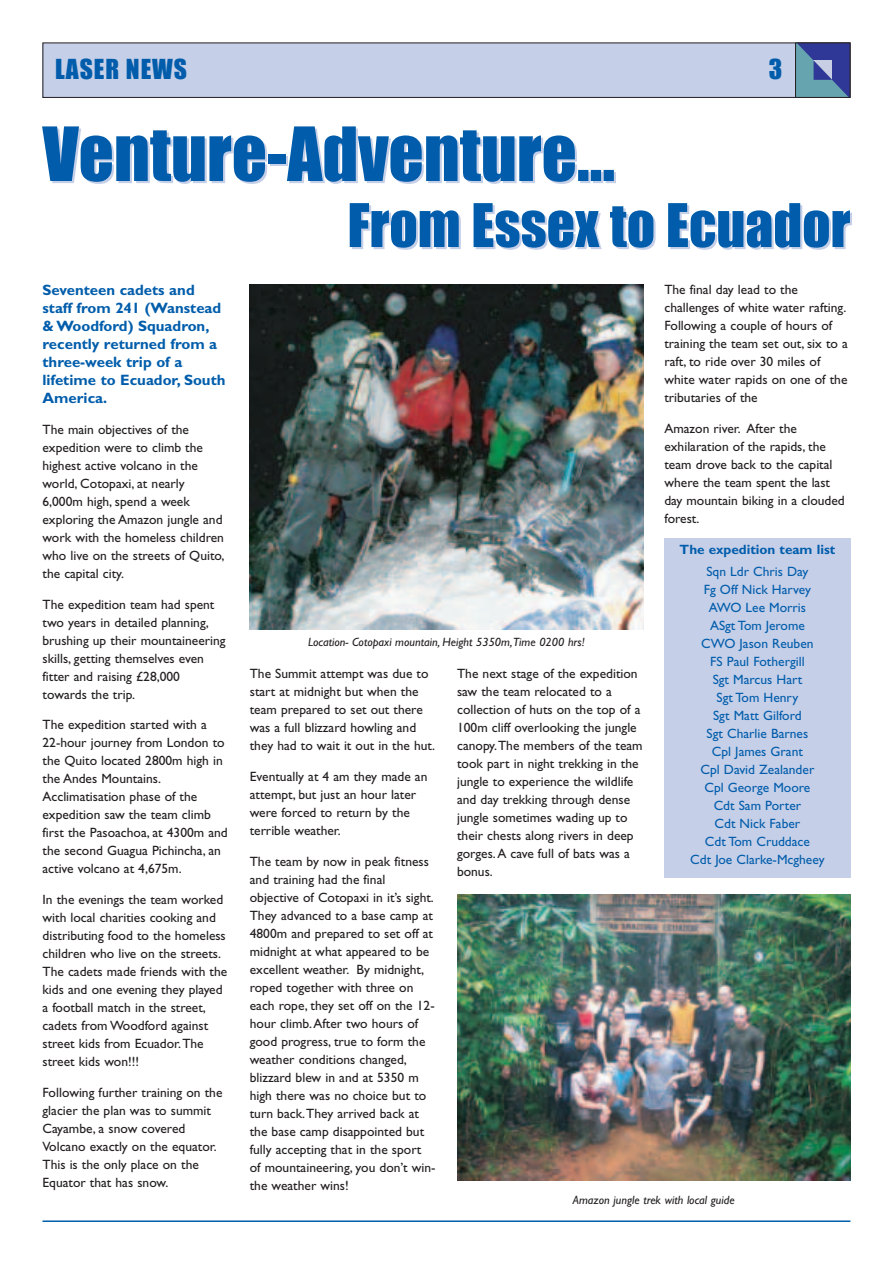
<style>
.page{position:relative;width:893px;height:1263px;background:#fff}
.page>*{position:absolute;margin:0;border:0;box-sizing:border-box;transform-origin:0 0}
.t1{font:69px "Impact";color:#015dab}
.t2{font:55.5px "Impact";color:#015dab}
.t3{font:25.5px "Impact";letter-spacing:.035em;color:#015dab}
.t4{font:700 15px/18px "Gill Sans";color:#015dab}
.t5{font:13.5px/18px "Gill Sans";color:#231f20}
.t6{font:13.5px/18px "Gill Sans";color:#015dab;text-align:center}
.t7{font:700 13.5px "Gill Sans";color:#015dab}
.t8{font:italic 12px "Gill Sans";color:#231f20}
</style>
<div class="page">
<div style="left:664px;top:538px;width:186px;height:339px;background:#c6cfe8"></div>
<div style="left:43px;top:43px;width:807px;height:54px;background:#c6cfe8"></div>
<div style="left:43px;top:43px;width:807px;height:55px;border:1px solid #231f20"></div>
<svg style="left:797px;top:45px;width:51px;height:51px;background:#5272a7"></svg>
<div style="left:795px;top:43px;width:55px;height:55px;border:1px solid #231f20"></div>
<img style="left:250px;top:285px;width:393px;height:344px">
<img style="left:457px;top:894px;width:393px;height:287px">
<hr style="left:43px;top:1220px;width:807px;height:2px;background:#015dab">
<h3 class="t3" style="left:55px;top:61px;width:133px">LASER NEWS</h3>
<h3 class="t3" style="left:769px;top:61px;width:15px">3</h3>
<h1 class="t1" style="left:43px;top:132px;width:574px">Venture-Adventure…</h1>
<h2 class="t2" style="left:347px;top:207px;width:504px">From Essex to Ecuador</h2>
<p class="t4" style="left:43px;top:283px;width:185px">Seventeen cadets and staff from 241 (Wanstead &amp; Woodford) Squadron, recently returned from a three-week trip of a lifetime to Ecuador, South<br>America.</p>
<p class="t5" style="left:43px;top:422px;width:184px">The main objectives of the expedition were to climb the highest active volcano in the world, Cotopaxi, at nearly<br>6,000m high, spend a week exploring the Amazon jungle and work with the homeless children who live on the streets of Quito, the capital city.</p>
<p class="t5" style="left:43px;top:597px;width:185px">The expedition team had spent two years in detailed planning, brushing up their mountaineering skills, getting themselves even fitter and raising £28,000 towards the trip.</p>
<p class="t5" style="left:43px;top:717px;width:187px">The expedition started with a<br>22-hour journey from London to the Quito located 2800m high in the Andes Mountains.<br>Acclimatisation phase of the expedition saw the team climb first the Pasoachoa, at 4300m and the second Guagua Pichincha, an active volcano at 4,675m.</p>
<p class="t5" style="left:43px;top:892px;width:186px">In the evenings the team worked with local charities cooking and distributing food to the homeless children who live on the streets.<br>The cadets made friends with the kids and one evening they played a football match in the street, cadets from Woodford against street kids from Ecuador.The street kids won!!!</p>
<p class="t5" style="left:43px;top:1085px;width:181px">Following further training on the glacier the plan was to summit<br>Cayambe, a snow covered<br>Volcano exactly on the equator.<br>This is the only place on the<br>Equator that has snow.</p>
<p class="t8" style="left:308px;top:638px;width:278px">Location- Cotopaxi mountain, Height 5350m,Time 0200 hrs!</p>
<p class="t5" style="left:250px;top:666px;width:187px">The Summit attempt was due to start at midnight but when the team prepared to set out there was a full blizzard howling and they had to wait it out in the hut.</p>
<p class="t5" style="left:250px;top:769px;width:179px">Eventually at 4 am they made an attempt, but just an hour later were forced to return by the terrible weather.</p>
<p class="t5" style="left:250px;top:854px;width:187px">The team by now in peak fitness and training had the final objective of Cotopaxi in it’s sight.<br>They advanced to a base camp at<br>4800m and prepared to set off at midnight at what appeared to be excellent weather. By midnight, roped together with three on each rope, they set off on the 12- hour climb.After two hours of good progress, true to form the weather conditions changed, blizzard blew in and at 5350 m high there was no choice but to turn back.They arrived back at the base camp disappointed but fully accepting that in the sport of mountaineering, you don’t win&shy;the weather wins!</p>
<p class="t5" style="left:457px;top:666px;width:187px">The next stage of the expedition saw the team relocated to a collection of huts on the top of a<br>100m cliff overlooking the jungle canopy.The members of the team took part in night trekking in the jungle to experience the wildlife and day trekking through dense jungle sometimes wading up to their chests along rivers in deep gorges.A cave full of bats was a bonus.</p>
<p class="t5" style="left:664px;top:282px;width:185px">The final day lead to the challenges of white water rafting.<br>Following a couple of hours of training the team set out, six to a raft, to ride over 30 miles of white water rapids on one of the tributaries of the</p>
<p class="t5" style="left:664px;top:421px;width:182px">Amazon river. After the exhilaration of the rapids, the team drove back to the capital where the team spent the last day mountain biking in a clouded forest.</p>
<p class="t7" style="left:680px;top:544px;width:157px">The expedition team list</p>
<p class="t6" style="left:690px;top:564px;width:136px">Sqn Ldr Chris Day<br>Fg Off Nick Harvey<br>AWO Lee Morris<br>ASgt Tom Jerome<br>CWO Jason Reuben<br>FS Paul Fothergill<br>Sgt Marcus Hart<br>Sgt Tom Henry<br>Sgt Matt Gilford<br>Sgt Charlie Barnes<br>Cpl James Grant<br>Cpl David Zealander<br>Cpl George Moore<br>Cdt Sam Porter<br>Cdt Nick Faber<br>Cdt Tom Cruddace<br>Cdt Joe Clarke-Mcgheey</p>
<p class="t8" style="left:573px;top:1195px;width:163px">Amazon jungle trek with local guide</p>
</div>
